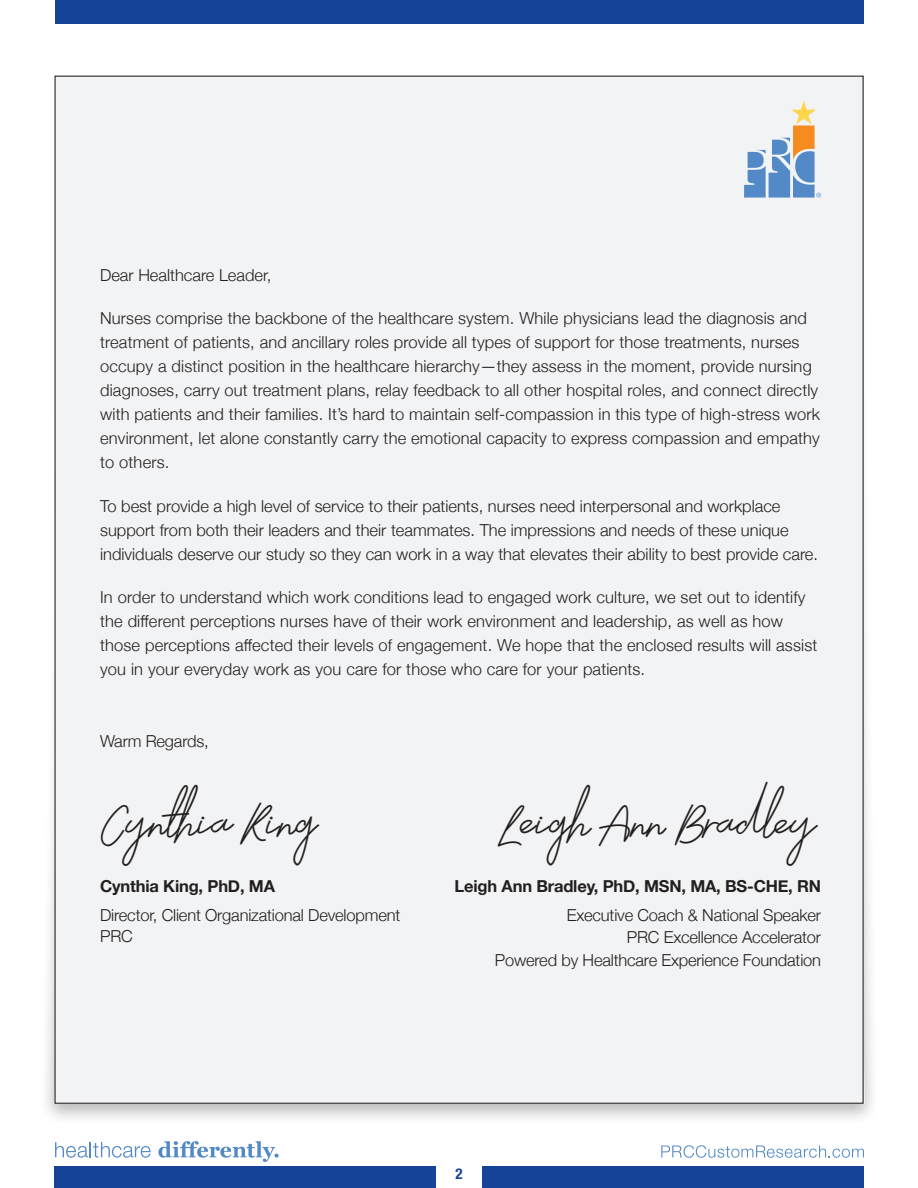
<style>
.page{position:relative;width:918px;height:1188px;background:#fff}
.page>*{position:absolute;margin:0;border:0;box-sizing:border-box;transform-origin:0 0}
.t1{font:48px "Moscato Script";color:#231f20}
.t2{font:300 16.5px/24px "Helvetica Neue";letter-spacing:.01em;color:#231f20}
.t3{font:300 16.5px/22.5px "Helvetica Neue";letter-spacing:-.01em;color:#231f20}
.t4{font:700 16.5px "Helvetica Neue";letter-spacing:-.01em;color:#231f20}
.t5{font:700 condensed 15px "Helvetica Neue";color:#154398}
</style>
<div class="page">
<div style="left:54px;top:1166px;width:381px;height:22px;background:#154398"></div>
<div style="left:483px;top:1166px;width:381px;height:22px;background:#154398"></div>
<div style="left:55px;top:0;width:809px;height:24px;background:#154398"></div>
<svg style="left:55px;top:1142px;width:96px;height:16px"></svg>
<svg style="left:158px;top:1141px;width:121px;height:21px"></svg>
<svg style="left:661px;top:1145px;width:203px;height:13px"></svg>
<div style="left:40px;top:134px;width:839px;height:991px;background:#231f20;opacity:.32"></div>
<div style="left:55px;top:76px;width:808px;height:1027px;background:#f2f3f4"></div>
<svg style="left:744px;top:101px;width:77px;height:97px"></svg>
<p class="t2" style="left:100px;top:261px;width:173px">Dear Healthcare Leader,</p>
<p class="t2" style="left:100px;top:305px;width:722px">Nurses comprise the backbone of the healthcare system. While physicians lead the diagnosis and treatment of patients, and ancillary roles provide all types of support for those treatments, nurses occupy a distinct position in the healthcare hierarchy—they assess in the moment, provide nursing diagnoses, carry out treatment plans, relay feedback to all other hospital roles, and connect directly with patients and their families. It’s hard to maintain self-compassion in this type of high-stress work environment, let alone constantly carry the emotional capacity to express compassion and empathy to others.</p>
<p class="t2" style="left:100px;top:493px;width:719px">To best provide a high level of service to their patients, nurses need interpersonal and workplace support from both their leaders and their teammates. The impressions and needs of these unique individuals deserve our study so they can work in a way that elevates their ability to best provide care.</p>
<p class="t2" style="left:100px;top:584px;width:719px">In order to understand which work conditions lead to engaged work culture, we set out to identify the different perceptions nurses have of their work environment and leadership, as well as how those perceptions affected their levels of engagement. We hope that the enclosed results will assist you in your everyday work as you care for those who care for your patients.</p>
<p class="t3" style="left:100px;top:729px;width:110px">Warm Regards,</p>
<h1 class="t1" style="left:100px;top:789px;width:218px">Cynthia King</h1>
<h1 class="t1" style="left:498px;top:789px;width:319px">Leigh Ann Bradley</h1>
<p class="t4" style="left:455px;top:873px;width:368px">Leigh Ann Bradley, PhD, MSN, MA, BS-CHE, RN</p>
<p class="t3" style="left:495px;top:903px;width:328px;text-align:right">Executive Coach &amp; National Speaker<br>PRC Excellence Accelerator<br>Powered by Healthcare Experience Foundation</p>
<p class="t4" style="left:100px;top:873px;width:176px">Cynthia King, PhD, MA</p>
<p class="t3" style="left:100px;top:903px;width:302px;line-height:21px">Director, Client Organizational Development<br>PRC</p>
<p class="t5" style="left:455px;top:1161px;width:9px">2</p>
</div>
